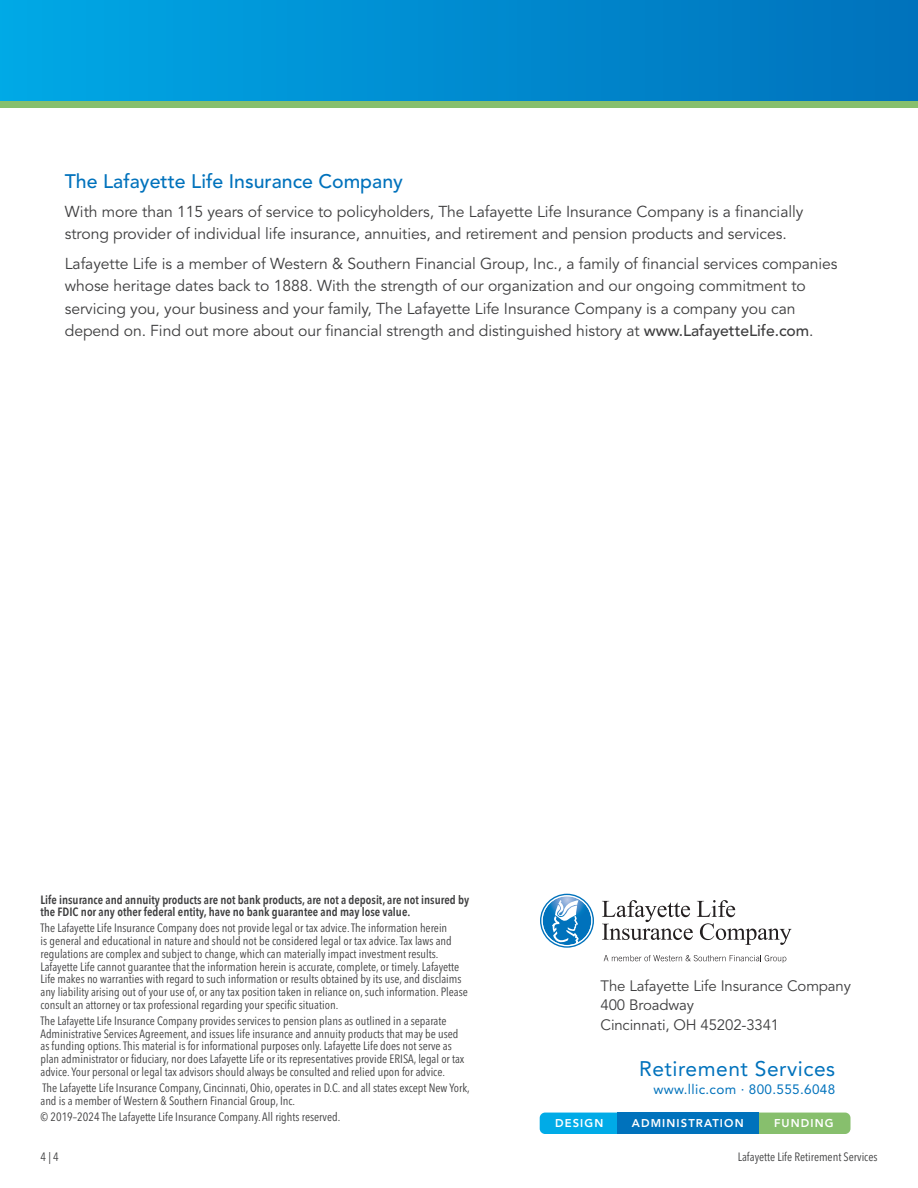
<style>
.page{position:relative;width:918px;height:1188px;background:#fff}
.page>*{position:absolute;margin:0;border:0;box-sizing:border-box;transform-origin:0 0}
.t1{font:21px "Avenir LT Std";letter-spacing:.025em;color:#0072bc}
.t2{font:500 19.5px "Avenir LT Std";color:#0072bc}
.t3{font:15.75px/22.5px "Avenir LT Std";letter-spacing:-.005em;color:#3e3e3f}
.t4{font:15px "Avenir LT Std";letter-spacing:-.01em;color:#3e3e3f}
.t5{font:13.5px "Avenir LT Std";letter-spacing:.025em;color:#0072bc}
.Disclosures-_Condensed{font:condensed 12px/12.8px "Avenir Next LT Pro";color:#3e3e3f}
.Disclosures-_Condensed-2{font:600 condensed 12px/12.8px "Avenir Next LT Pro";color:#3e3e3f}
.t6{font:800 11.25px "Avenir LT Std";letter-spacing:.1em;color:#fff}
.s1{font-weight:500}
</style>
<div class="page">
<div style="left:0;top:0;width:918px;height:108px;background:linear-gradient(to right,#00a8e5,#0071bb)"></div>
<div style="left:0;top:101px;width:918px;height:7px;background:#87bf6d"></div>
<div style="left:759px;top:1113px;width:92px;height:21px;background:#87bf6d"></div>
<div style="left:540px;top:1113px;width:77px;height:21px;background:#00abe7"></div>
<div style="left:617px;top:1113px;width:142px;height:21px;background:#0072bc"></div>
<svg style="left:604px;top:955px;width:182px;height:8px"></svg>
<svg style="left:602px;top:900px;width:189px;height:45px"></svg>
<svg style="left:540px;top:894px;width:54px;height:54px"></svg>
<p class="t2" style="left:65px;top:170px;width:340px">The Lafayette Life Insurance Company</p>
<p class="t3" style="left:65px;top:201px;width:740px">With more than 115 years of service to policyholders, The Lafayette Life Insurance Company is a financially strong provider of individual life insurance, annuities, and retirement and pension products and services.</p>
<p class="t3" style="left:65px;top:252px;width:774px">Lafayette Life is a member of Western &amp; Southern Financial Group, Inc., a family of financial services companies whose heritage dates back to 1888. With the strength of our organization and our ongoing commitment to servicing you, your business and your family, The Lafayette Life Insurance Company is a company you can depend on. Find out more about our financial strength and distinguished history at <span class="s1">www.LafayetteLife.com</span>.</p>
<p class="Disclosures-_Condensed-2" style="left:40px;top:893px;width:430px">Life insurance and annuity products are not bank products, are not a deposit, are not insured by the FDIC nor any other federal entity, have no bank guarantee and may lose value.</p>
<p class="Disclosures-_Condensed" style="left:40px;top:922px;width:429px">The Lafayette Life Insurance Company does not provide legal or tax advice. The information herein<br>is general and educational in nature and should not be considered legal or tax advice. Tax laws and regulations are complex and subject to change, which can materially impact investment results.<br>Lafayette Life cannot guarantee that the information herein is accurate, complete, or timely. Lafayette Life makes no warranties with regard to such information or results obtained by its use, and disclaims any liability arising out of your use of, or any tax position taken in reliance on, such information. Please consult an attorney or tax professional regarding your specific situation.</p>
<p class="Disclosures-_Condensed" style="left:40px;top:1014px;width:426px">The Lafayette Life Insurance Company provides services to pension plans as outlined in a separate Administrative Services Agreement, and issues life insurance and annuity products that may be used as funding options. This material is for informational purposes only. Lafayette Life does not serve as plan administrator or fiduciary, nor does Lafayette Life or its representatives provide ERISA, legal or tax advice. Your personal or legal tax advisors should always be consulted and relied upon for advice.</p>
<p class="Disclosures-_Condensed" style="left:40px;top:1081px;width:431px">The Lafayette Life Insurance Company, Cincinnati, Ohio, operates in D.C. and all states except New York, and is a member of Western &amp; Southern Financial Group, Inc.</p>
<p class="Disclosures-_Condensed" style="left:40px;top:1110px;width:301px">© 2019–2024 The Lafayette Life Insurance Company. All rights reserved.</p>
<p class="t4" style="left:601px;top:977px;width:252px">The Lafayette Life Insurance Company</p>
<p class="t4" style="left:601px;top:996px;width:95px">400 Broadway</p>
<p class="t4" style="left:601px;top:1016px;width:180px">Cincinnati, OH 45202-3341</p>
<p class="t1" style="left:639px;top:1057px;width:198px">Retirement Services</p>
<p class="t5" style="left:654px;top:1081px;width:183px">www.llic.com · 800.555.6048</p>
<p class="t6" style="left:555px;top:1117px;width:50px">DESIGN</p>
<p class="t6" style="left:632px;top:1117px;width:113px">ADMINISTRATION</p>
<p class="t6" style="left:774px;top:1117px;width:61px">FUNDING</p>
<p class="Disclosures-_Condensed" style="left:40px;top:1150px;width:20px">4 | 4</p>
<p class="Disclosures-_Condensed" style="left:738px;top:1150px;width:141px">Lafayette Life Retirement Services</p>
</div>
